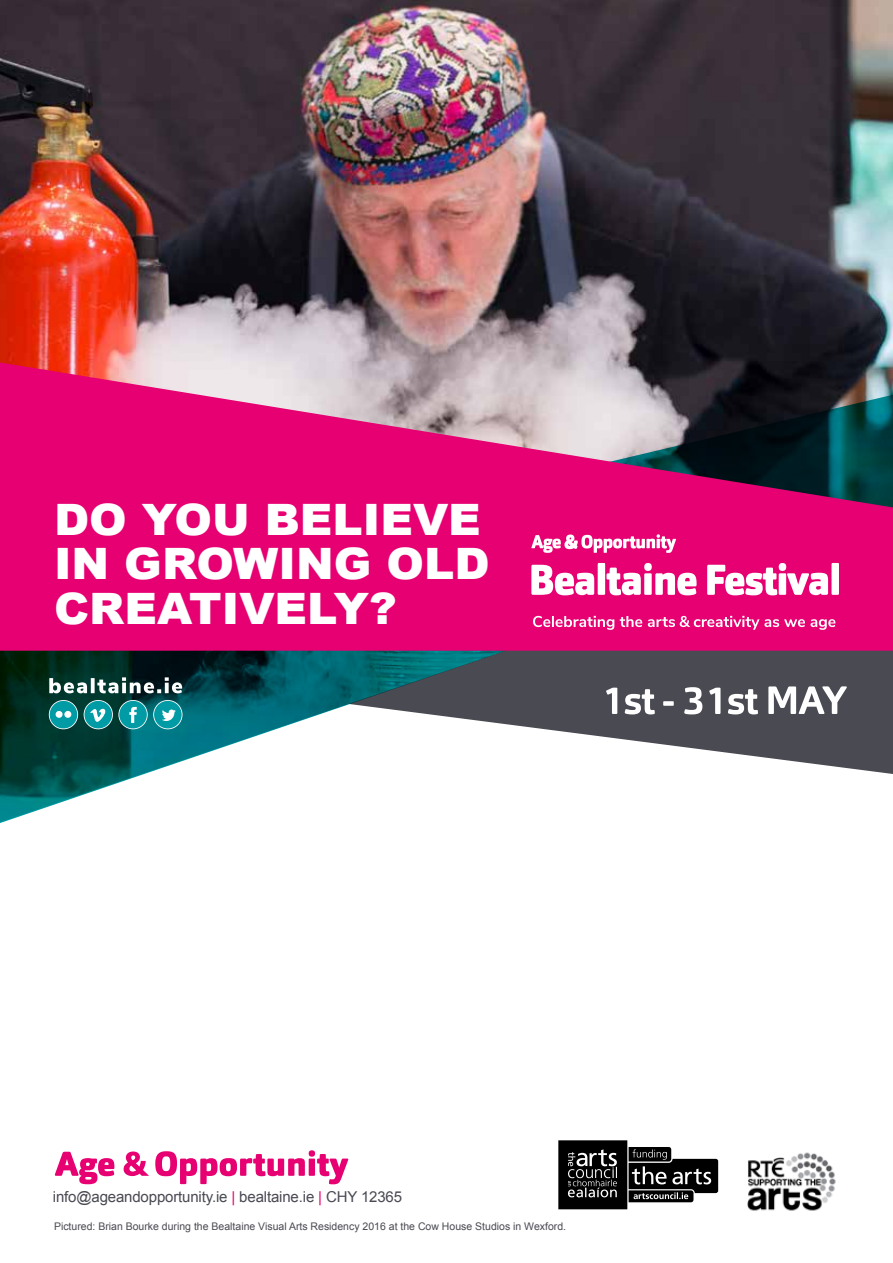
<style>
.page{position:relative;width:893px;height:1263px;background:#fff}
.page>*{position:absolute;margin:0;border:0;box-sizing:border-box;transform-origin:0 0}
.t1{font:900 43.35px/44.4px "Arial";color:#fff;scale:1.04 1}
.t2{font:15px "Arial";letter-spacing:-.01em;color:#494a52}
.t3{font:10.5px "Arial";color:#494a52}
.s1{color:#e60071}
</style>
<div class="page">
<img style="left:0;top:0;width:893px;height:774px">
<svg style="left:0;top:652px;width:544px;height:171px"></svg>
<svg style="left:0;top:360px;width:893px;height:292px;background:#c82375"></svg>
<svg style="left:531px;top:563px;width:166px;height:32px"></svg>
<svg style="left:707px;top:563px;width:132px;height:32px"></svg>
<svg style="left:531px;top:534px;width:145px;height:19px"></svg>
<svg style="left:533px;top:616px;width:302px;height:14px;background:#ec4496"></svg>
<svg style="left:153px;top:700px;width:29px;height:29px"></svg>
<div style="left:155px;top:702px;width:25px;height:25px;background:#009ba4;border-radius:50%"></div>
<div style="left:154px;top:701px;width:28px;height:27px;border:2px solid #009ba4;border-radius:50%"></div>
<svg style="left:162px;top:709px;width:14px;height:12px"></svg>
<svg style="left:118px;top:700px;width:30px;height:29px"></svg>
<div style="left:120px;top:702px;width:26px;height:25px;background:#009ba4;border-radius:50%"></div>
<div style="left:119px;top:701px;width:28px;height:27px;border:2px solid #009ba4;border-radius:50%"></div>
<svg style="left:129px;top:707px;width:8px;height:16px"></svg>
<svg style="left:84px;top:700px;width:29px;height:29px"></svg>
<div style="left:86px;top:702px;width:25px;height:25px;background:#009ba4;border-radius:50%"></div>
<div style="left:84px;top:701px;width:28px;height:27px;border:2px solid #009ba4;border-radius:50%"></div>
<svg style="left:90px;top:709px;width:15px;height:13px"></svg>
<svg style="left:49px;top:700px;width:29px;height:29px"></svg>
<div style="left:51px;top:702px;width:25px;height:25px;background:#009ba4;border-radius:50%"></div>
<div style="left:50px;top:701px;width:27px;height:27px;border:2px solid #009ba4;border-radius:50%"></div>
<svg style="left:56px;top:711px;width:15px;height:7px"></svg>
<svg style="left:49px;top:677px;width:133px;height:16px"></svg>
<svg style="left:606px;top:688px;width:11px;height:26px"></svg>
<svg style="left:625px;top:689px;width:30px;height:25px"></svg>
<div style="left:663px;top:701px;width:11px;height:5px;background:#fff"></div>
<svg style="left:684px;top:687px;width:18px;height:27px"></svg>
<svg style="left:709px;top:688px;width:11px;height:26px"></svg>
<svg style="left:728px;top:689px;width:30px;height:25px"></svg>
<svg style="left:768px;top:686px;width:79px;height:28px"></svg>
<img style="left:747px;top:1152px;width:89px;height:59px">
<svg style="left:558px;top:1140px;width:160px;height:69px"></svg>
<svg style="left:155px;top:1150px;width:193px;height:34px"></svg>
<svg style="left:124px;top:1151px;width:25px;height:25px"></svg>
<svg style="left:55px;top:1152px;width:59px;height:32px"></svg>
<h1 class="t1" style="left:54px;top:496px;width:420px">DO YOU BELIEVE<br>IN GROWING OLD<br>CREATIVELY?</h1>
<h2 class="t2" style="left:53px;top:1189px;width:351px">info@ageandopportunity.ie <span class="s1">|</span> bealtaine.ie <span class="s1">|</span> CHY 12365</h2>
<p class="t3" style="left:54px;top:1220px;width:514px">Pictured: Brian Bourke during the Bealtaine Visual Arts Residency 2016 at the Cow House Studios in Wexford.</p>
</div>
